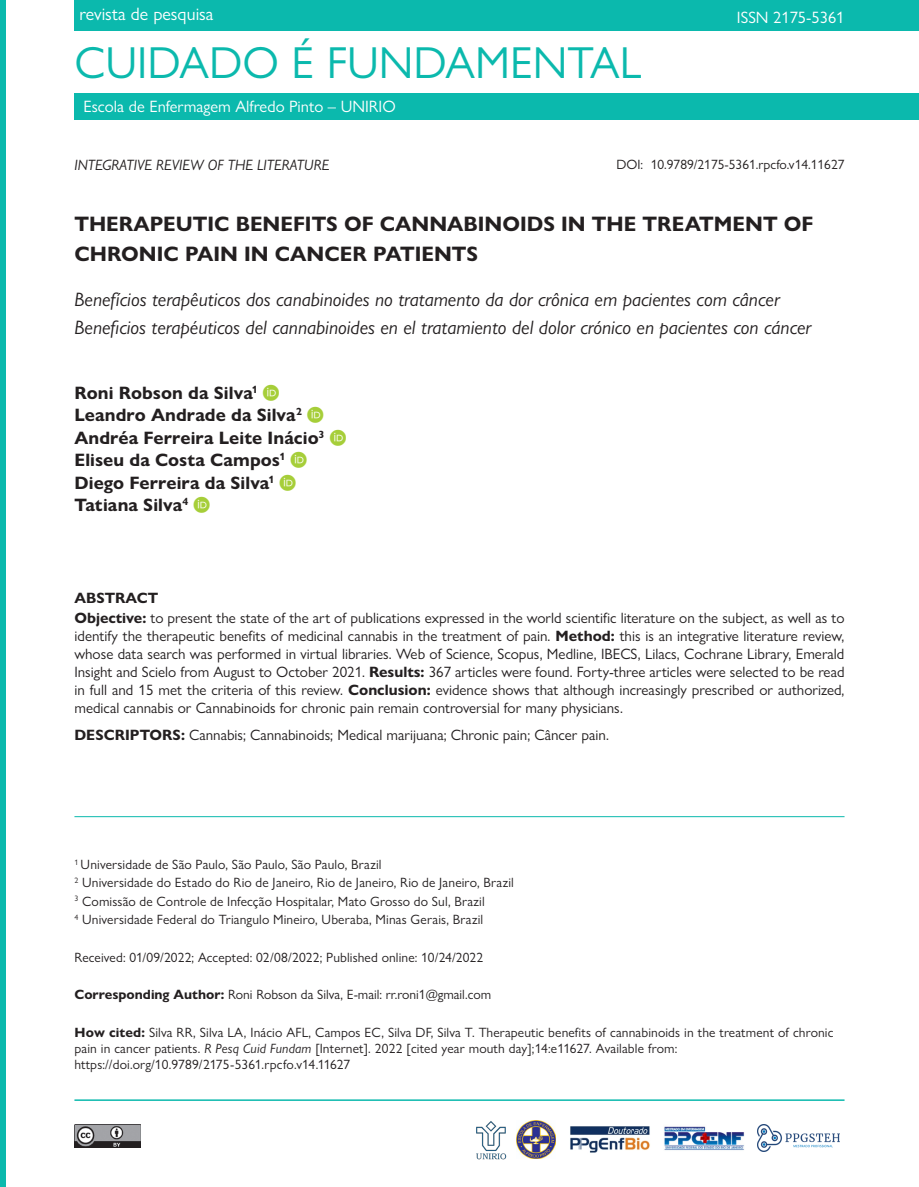
<style>
.page{position:relative;width:919px;height:1187px;background:#fff}
.page>*{position:absolute;margin:0;border:0;box-sizing:border-box;transform-origin:0 0}
.t1{font:45px "Gill Sans Nova";color:#0bb9ad}
.Título{font:700 21px/30px "Gill Sans Nova";color:#231f20}
.Títulos-traduzidos{font:italic 19.5px "Gill Sans Nova";color:#231f20}
.AUTORES{font:700 18px "Gill Sans Nova";letter-spacing:.005em;color:#231f20}
.t2{font:18px "Gill Sans Nova";color:#fff}
.t3{font:16.5px "Gill Sans Nova";color:#fff}
.ABSTRACT2{font:15px/18px "Gill Sans Nova";color:#231f20;text-align:justify}
.KEY_WORDS1{font:15px "Gill Sans Nova";color:#231f20}
.t4{font:italic 15px "Gill Sans Nova";color:#231f20}
.ABSTRACT_1{font:700 15px "Gill Sans Nova";color:#231f20}
.CORRESPONDENTE-citar{font:13.5px/16.2px "Gill Sans Nova";letter-spacing:.01em;color:#231f20}
.AFILIACOES{font:13.5px "Gill Sans Nova";letter-spacing:.01em;color:#231f20}
.DATAS{font:13.5px "Gill Sans Nova";letter-spacing:.01em;color:#231f20}
.s1{font-weight:700}
.s2{font-style:italic}
</style>
<div class="page">
<div style="left:74px;top:0;width:844px;height:31px;background:#0bb9ad"></div>
<div style="left:74px;top:93px;width:844px;height:27px;background:#0bb9ad"></div>
<div style="left:0;top:0;width:5px;height:1186px;background:#0bb9ad"></div>
<img style="left:74px;top:1124px;width:66px;height:23px">
<hr style="left:74px;top:1099px;width:770px;height:1px;background:#0bb9ad">
<img style="left:476px;top:1121px;width:31px;height:39px">
<img style="left:570px;top:1126px;width:80px;height:27px">
<img style="left:664px;top:1126px;width:80px;height:25px">
<img style="left:516px;top:1120px;width:39px;height:38px">
<img style="left:757px;top:1124px;width:82px;height:27px">
<hr style="left:74px;top:816px;width:770px;height:1px;background:#0bb9ad">
<p class="t2" style="left:79px;top:3px;width:135px">revista de pesquisa</p>
<h1 class="t1" style="left:74px;top:35px;width:568px">CUIDADO É FUNDAMENTAL</h1>
<p class="t3" style="left:84px;top:97px;width:313px">Escola de Enfermagem Alfredo Pinto – UNIRIO</p>
<p class="t3" style="left:736px;top:7px;width:109px">ISSN 2175-5361</p>
<p class="t4" style="left:74px;top:156px;width:256px">INTEGRATIVE REVIEW OF THE LITERATURE</p>
<p class="CORRESPONDENTE-citar" style="left:616px;top:156px;width:230px">DOI: 10.9789/2175-5361.rpcfo.v14.11627</p>
<p class="Título" style="left:74px;top:209px;width:740px">THERAPEUTIC BENEFITS OF CANNABINOIDS IN THE TREATMENT OF<br>CHRONIC PAIN IN CANCER PATIENTS</p>
<p class="Títulos-traduzidos" style="left:74px;top:287px;width:706px">Benefícios terapêuticos dos canabinoides no tratamento da dor crônica em pacientes com câncer</p>
<p class="Títulos-traduzidos" style="left:74px;top:315px;width:738px">Beneficios terapéuticos del cannabinoides en el tratamiento del dolor crónico en pacientes con cáncer</p>
<p class="AUTORES" style="left:74px;top:381px;width:185px">Roni Robson da Silva<sup>1</sup></p>
<p class="AUTORES" style="left:74px;top:404px;width:229px">Leandro Andrade da Silva<sup>2</sup></p>
<p class="AUTORES" style="left:74px;top:426px;width:251px">Andréa Ferreira Leite Inácio<sup>3</sup></p>
<p class="AUTORES" style="left:74px;top:449px;width:212px">Eliseu da Costa Campos<sup>1</sup></p>
<p class="AUTORES" style="left:74px;top:471px;width:201px">Diego Ferreira da Silva<sup>1</sup></p>
<p class="AUTORES" style="left:74px;top:494px;width:115px">Tatiana Silva<sup>4</sup></p>
<p class="ABSTRACT_1" style="left:74px;top:588px;width:85px">ABSTRACT</p>
<p class="ABSTRACT2" style="left:74px;top:608px;width:771px"><span class="s1">Objective:</span> to present the state of the art of publications expressed in the world scientific literature on the subject, as well as to identify the therapeutic benefits of medicinal cannabis in the treatment of pain. <span class="s1">Method:</span> this is an integrative literature review, whose data search was performed in virtual libraries. Web of Science, Scopus, Medline, IBECS, Lilacs, Cochrane Library, Emerald Insight and Scielo from August to October 2021. <span class="s1">Results:</span> 367 articles were found. Forty-three articles were selected to be read in full and 15 met the criteria of this review. <span class="s1">Conclusion:</span> evidence shows that although increasingly prescribed or authorized, medical cannabis or Cannabinoids for chronic pain remain controversial for many physicians.</p>
<p class="KEY_WORDS1" style="left:74px;top:725px;width:536px"><span class="s1">DESCRIPTORS:</span> Cannabis; Cannabinoids; Medical marijuana; Chronic pain; Câncer pain.</p>
<p class="AFILIACOES" style="left:74px;top:856px;width:308px"><sup>1</sup> Universidade de São Paulo, São Paulo, São Paulo, Brazil</p>
<p class="AFILIACOES" style="left:74px;top:874px;width:441px"><sup>2</sup> Universidade do Estado do Rio de Janeiro, Rio de Janeiro, Rio de Janeiro, Brazil</p>
<p class="AFILIACOES" style="left:74px;top:892px;width:412px"><sup>3</sup> Comissão de Controle de Infecção Hospitalar, Mato Grosso do Sul, Brazil</p>
<p class="AFILIACOES" style="left:74px;top:911px;width:410px"><sup>4</sup> Universidade Federal do Triangulo Mineiro, Uberaba, Minas Gerais, Brazil</p>
<p class="DATAS" style="left:74px;top:948px;width:410px">Received: 01/09/2022; Accepted: 02/08/2022; Published online: 10/24/2022</p>
<p class="CORRESPONDENTE-citar" style="left:74px;top:986px;width:418px"><span class="s1">Corresponding Author:</span> Roni Robson da Silva, E-mail: rr.roni1@gmail.com</p>
<p class="CORRESPONDENTE-citar" style="left:74px;top:1023px;width:760px"><span class="s1">How cited:</span> Silva RR, Silva LA, Inácio AFL, Campos EC, Silva DF, Silva T. Therapeutic benefits of cannabinoids in the treatment of chronic pain in cancer patients. <span class="s2">R Pesq Cuid Fundam</span> [Internet]. 2022 [cited year mouth day];14:e11627. Available from: https://doi.org/10.9789/2175-5361.rpcfo.v14.11627</p>
</div>
